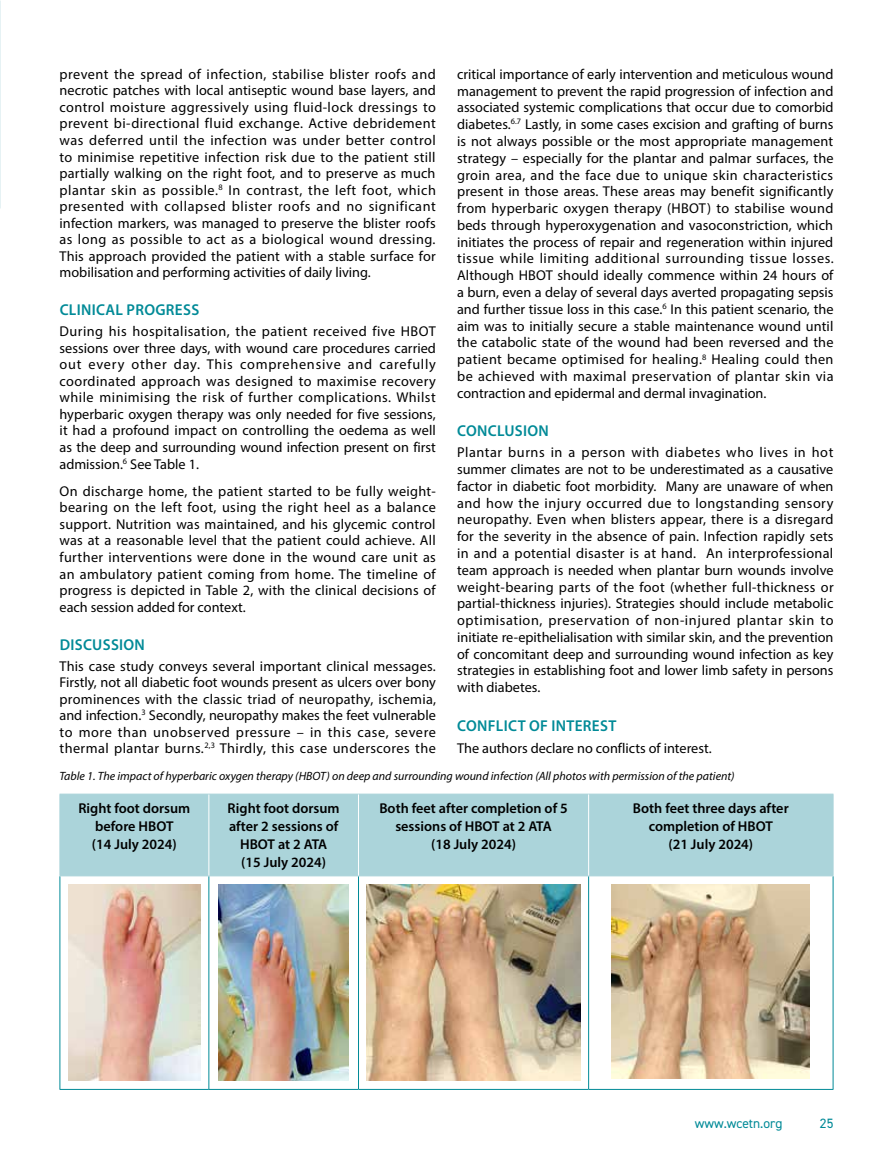
<style>
.page{position:relative;width:893px;height:1149px;background:#fff}
.page>*{position:absolute;margin:0;border:0;box-sizing:border-box;transform-origin:0 0}
.t1{font:600 15.75px "Myriad Pro";letter-spacing:.02em;color:#008a97}
.t2{font:14.25px/16.8px "Myriad Pro";color:#000;text-align:justify}
.t3{font:600 14.25px/18px "Myriad Pro";color:#000;text-align:center}
.t4{font:13.5px "DIN2014";color:#008a97}
.t5{font:italic 12px "Myriad Pro";color:#000}
</style>
<div class="page">
<div style="left:61px;top:794px;width:772px;height:81px;background:#abd4da"></div>
<hr style="left:60px;top:876px;width:1px;height:212px;background:#008a97">
<hr style="left:208px;top:876px;width:1px;height:212px;background:#008a97">
<hr style="left:358px;top:876px;width:1px;height:212px;background:#008a97">
<hr style="left:588px;top:876px;width:1px;height:212px;background:#008a97">
<hr style="left:833px;top:876px;width:1px;height:212px;background:#008a97">
<hr style="left:60px;top:1088px;width:149px;height:1px;background:#008a97">
<hr style="left:209px;top:1088px;width:149px;height:1px;background:#008a97">
<hr style="left:358px;top:1088px;width:231px;height:1px;background:#008a97">
<hr style="left:589px;top:1088px;width:244px;height:1px;background:#008a97">
<hr style="left:60px;top:793px;width:149px;height:1px;background:#abd4da">
<hr style="left:60px;top:794px;width:1px;height:81px;background:#abd4da">
<hr style="left:209px;top:793px;width:149px;height:1px;background:#abd4da">
<hr style="left:358px;top:793px;width:231px;height:1px;background:#abd4da">
<hr style="left:589px;top:793px;width:244px;height:1px;background:#abd4da">
<hr style="left:833px;top:794px;width:1px;height:81px;background:#abd4da">
<hr style="left:60px;top:875px;width:149px;height:1px;background:#abd4da">
<hr style="left:209px;top:875px;width:149px;height:1px;background:#abd4da">
<hr style="left:358px;top:875px;width:231px;height:1px;background:#abd4da">
<hr style="left:589px;top:875px;width:244px;height:1px;background:#abd4da">
<hr style="left:208px;top:794px;width:1px;height:81px;background:#fff">
<hr style="left:358px;top:794px;width:1px;height:81px;background:#fff">
<hr style="left:588px;top:794px;width:1px;height:81px;background:#fff">
<img style="left:68px;top:884px;width:133px;height:196px">
<img style="left:219px;top:884px;width:130px;height:196px">
<img style="left:367px;top:884px;width:213px;height:196px">
<img style="left:612px;top:884px;width:198px;height:194px">
<p class="t2" style="left:457px;top:65px;width:378px">critical importance of early intervention and meticulous wound management to prevent the rapid progression of infection and associated systemic complications that occur due to comorbid diabetes.<sup>6.7</sup> Lastly, in some cases excision and grafting of burns is not always possible or the most appropriate management strategy – especially for the plantar and palmar surfaces, the groin area, and the face due to unique skin characteristics present in those areas. These areas may benefit significantly from hyperbaric oxygen therapy (HBOT) to stabilise wound beds through hyperoxygenation and vasoconstriction, which initiates the process of repair and regeneration within injured tissue while limiting additional surrounding tissue losses.<br>Although HBOT should ideally commence within 24 hours of a burn, even a delay of several days averted propagating sepsis and further tissue loss in this case.<sup>6</sup> In this patient scenario, the aim was to initially secure a stable maintenance wound until the catabolic state of the wound had been reversed and the patient became optimised for healing.<sup>8</sup> Healing could then be achieved with maximal preservation of plantar skin via contraction and epidermal and dermal invagination.</p>
<p class="t1" style="left:457px;top:421px;width:93px">CONCLUSION</p>
<p class="t2" style="left:457px;top:443px;width:378px">Plantar burns in a person with diabetes who lives in hot summer climates are not to be underestimated as a causative factor in diabetic foot morbidity. Many are unaware of when and how the injury occurred due to longstanding sensory neuropathy. Even when blisters appear, there is a disregard for the severity in the absence of pain. Infection rapidly sets in and a potential disaster is at hand. An interprofessional team approach is needed when plantar burn wounds involve weight-bearing parts of the foot (whether full-thickness or partial-thickness injuries). Strategies should include metabolic optimisation, preservation of non-injured plantar skin to initiate re-epithelialisation with similar skin, and the prevention of concomitant deep and surrounding wound infection as key strategies in establishing foot and lower limb safety in persons with diabetes.</p>
<p class="t1" style="left:457px;top:715px;width:161px">CONFLICT OF INTEREST</p>
<p class="t2" style="left:457px;top:739px;width:256px">The authors declare no conflicts of interest.</p>
<p class="t5" style="left:60px;top:768px;width:677px">Table 1. The impact of hyperbaric oxygen therapy (HBOT) on deep and surrounding wound infection (All photos with permission of the patient)</p>
<p class="t3" style="left:78px;top:798px;width:114px">Right foot dorsum before HBOT<br>(14 July 2024)</p>
<p class="t3" style="left:228px;top:798px;width:114px">Right foot dorsum after 2 sessions of<br>HBOT at 2 ATA<br>(15 July 2024)</p>
<p class="t3" style="left:379px;top:798px;width:190px">Both feet after completion of 5 sessions of HBOT at 2 ATA<br>(18 July 2024)</p>
<p class="t3" style="left:633px;top:798px;width:157px">Both feet three days after completion of HBOT<br>(21 July 2024)</p>
<p class="t2" style="left:60px;top:65px;width:378px">prevent the spread of infection, stabilise blister roofs and necrotic patches with local antiseptic wound base layers, and control moisture aggressively using fluid-lock dressings to prevent bi-directional fluid exchange. Active debridement was deferred until the infection was under better control to minimise repetitive infection risk due to the patient still partially walking on the right foot, and to preserve as much plantar skin as possible.<sup>8</sup> In contrast, the left foot, which presented with collapsed blister roofs and no significant infection markers, was managed to preserve the blister roofs as long as possible to act as a biological wound dressing.<br>This approach provided the patient with a stable surface for mobilisation and performing activities of daily living.</p>
<p class="t1" style="left:60px;top:300px;width:141px">CLINICAL PROGRESS</p>
<p class="t2" style="left:60px;top:323px;width:378px">During his hospitalisation, the patient received five HBOT sessions over three days, with wound care procedures carried out every other day. This comprehensive and carefully coordinated approach was designed to maximise recovery while minimising the risk of further complications. Whilst hyperbaric oxygen therapy was only needed for five sessions, it had a profound impact on controlling the oedema as well as the deep and surrounding wound infection present on first admission.<sup>6</sup> See Table 1.</p>
<p class="t2" style="left:60px;top:482px;width:378px">On discharge home, the patient started to be fully weight&shy;bearing on the left foot, using the right heel as a balance support. Nutrition was maintained, and his glycemic control was at a reasonable level that the patient could achieve. All further interventions were done in the wound care unit as an ambulatory patient coming from home. The timeline of progress is depicted in Table 2, with the clinical decisions of each session added for context.</p>
<p class="t1" style="left:60px;top:634px;width:87px">DISCUSSION</p>
<p class="t2" style="left:60px;top:657px;width:378px">This case study conveys several important clinical messages.<br>Firstly, not all diabetic foot wounds present as ulcers over bony prominences with the classic triad of neuropathy, ischemia, and infection.<sup>3</sup> Secondly, neuropathy makes the feet vulnerable to more than unobserved pressure – in this case, severe thermal plantar burns.<sup>2,3</sup> Thirdly, this case underscores the</p>
<p class="t4" style="left:695px;top:1114px;width:89px">www.wcetn.org</p>
<p class="t4" style="left:820px;top:1114px;width:15px">25</p>
</div>
